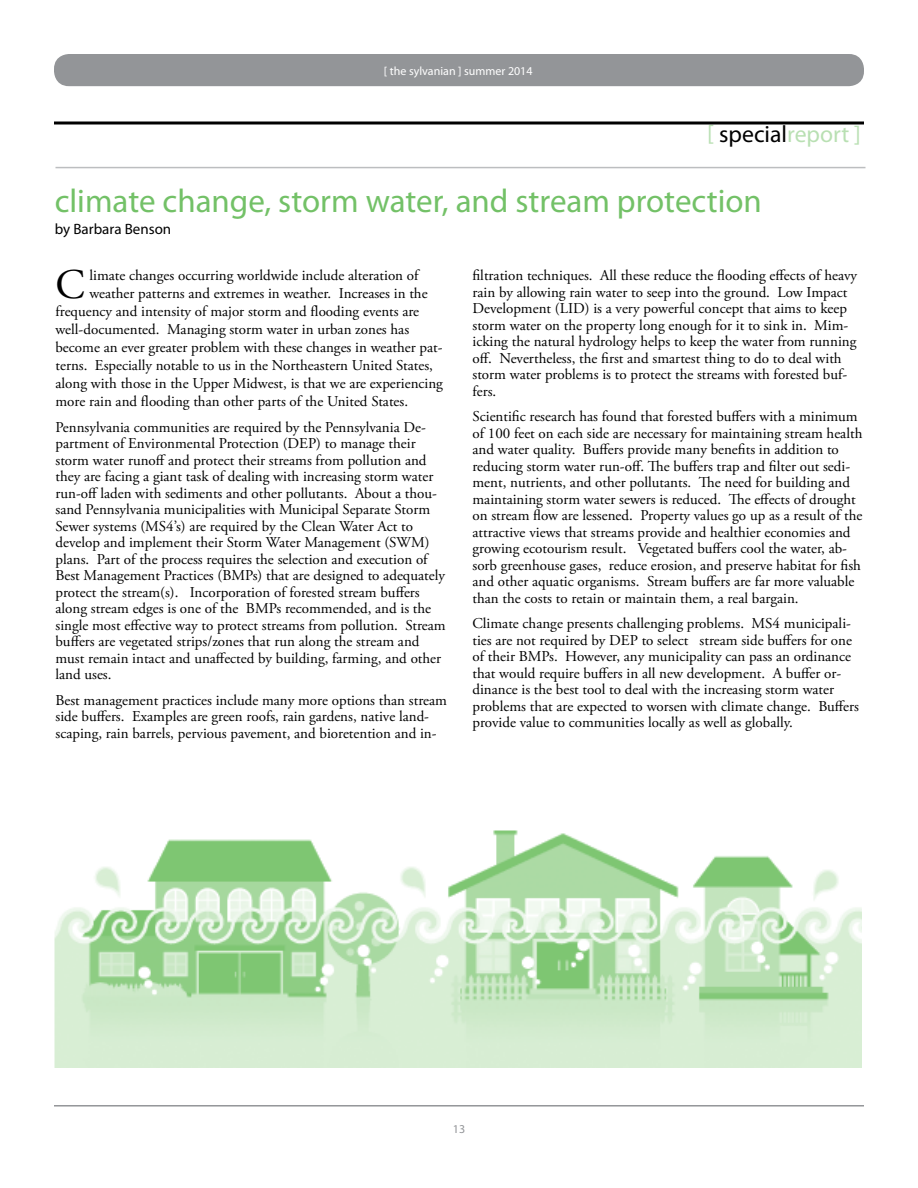
<style>
.page{position:relative;width:918px;height:1188px;background:#fff}
.page>*{position:absolute;margin:0;border:0;box-sizing:border-box;transform-origin:0 0}
.t1{font:42.15px "Adobe Garamond Pro";color:#000}
.t2{font:33px "Myriad Pro";color:#73c167}
.t3{font:23.7px "Myriad Pro";color:#b9e0b3}
.t4{font:15px/16.5px "Adobe Garamond Pro";color:#000}
.t5{font:15px "Myriad Pro";color:#000}
.t6{font:12px "Myriad Pro";color:#fff}
.t7{font:12px "Myriad Pro";color:#939598}
.s1{color:#000}
</style>
<div class="page">
<hr style="left:56px;top:167px;width:810px;height:1px;background:#bcbec0">
<img style="left:54px;top:830px;width:807px;height:238px">
<div style="left:54px;top:54px;width:810px;height:32px;background:#939598;border-radius:15px"></div>
<hr style="left:54px;top:1105px;width:810px;height:2px;background:#939598">
<hr style="left:54px;top:122px;width:810px;height:2px;background:#000">
<p class="t6" style="left:384px;top:64px;width:150px">[ the sylvanian ] summer 2014</p>
<h3 class="t3" style="left:707px;top:120px;width:155px">[ <span class="s1">special</span>report ]</h3>
<h2 class="t2" style="left:55px;top:180px;width:709px">climate change, storm water, and stream protection</h2>
<p class="t5" style="left:55px;top:220px;width:118px">by Barbara Benson</p>
<h1 class="t1" style="left:56px;top:259px;width:31px">C</h1>
<p class="t4" style="left:89px;top:268px;width:331px">limate changes occurring worldwide include alteration of</p>
<p class="t4" style="left:89px;top:286px;width:340px">weather patterns and extremes in weather. Increases in the</p>
<p class="t4" style="left:55px;top:304px;width:365px">frequency and intensity of major storm and flooding events are</p>
<p class="t4" style="left:55px;top:322px;width:355px">well-documented. Managing storm water in urban zones has</p>
<p class="t4" style="left:55px;top:340px;width:389px">become an ever greater problem with these changes in weather pat-</p>
<p class="t4" style="left:55px;top:358px;width:379px">terns. Especially notable to us in the Northeastern United States,</p>
<p class="t4" style="left:55px;top:376px;width:389px">along with those in the Upper Midwest, is that we are experiencing</p>
<p class="t4" style="left:55px;top:394px;width:354px">more rain and flooding than other parts of the United States.</p>
<p class="t4" style="left:55px;top:419px;width:392px">Pennsylvania communities are required by the Pennsylvania De&shy;partment of Environmental Protection (DEP) to manage their storm water runoff and protect their streams from pollution and they are facing a giant task of dealing with increasing storm water run-off laden with sediments and other pollutants. About a thou&shy;sand Pennsylvania municipalities with Municipal Separate Storm Sewer systems (MS4’s) are required by the Clean Water Act to develop and implement their Storm Water Management (SWM) plans. Part of the process requires the selection and execution of Best Management Practices (BMPs) that are designed to adequately protect the stream(s). Incorporation of forested stream buffers along stream edges is one of the BMPs recommended, and is the single most effective way to protect streams from pollution. Stream buffers are vegetated strips/zones that run along the stream and must remain intact and unaffected by building, farming, and other land uses.</p>
<p class="t4" style="left:55px;top:692px;width:393px">Best management practices include many more options than stream side buffers. Examples are green roofs, rain gardens, native land&shy;scaping, rain barrels, pervious pavement, and bioretention and in-</p>
<p class="t4" style="left:472px;top:268px;width:386px">filtration techniques. All these reduce the flooding effects of heavy rain by allowing rain water to seep into the ground. Low Impact Development (LID) is a very powerful concept that aims to keep storm water on the property long enough for it to sink in. Mim&shy;icking the natural hydrology helps to keep the water from running off. Nevertheless, the first and smartest thing to do to deal with storm water problems is to protect the streams with forested buf&shy;fers.</p>
<p class="t4" style="left:472px;top:409px;width:392px">Scientific research has found that forested buffers with a minimum of 100 feet on each side are necessary for maintaining stream health and water quality. Buffers provide many benefits in addition to reducing storm water run-off. The buffers trap and filter out sedi&shy;ment, nutrients, and other pollutants. The need for building and maintaining storm water sewers is reduced. The effects of drought on stream flow are lessened. Property values go up as a result of the attractive views that streams provide and healthier economies and growing ecotourism result. Vegetated buffers cool the water, ab&shy;sorb greenhouse gases, reduce erosion, and preserve habitat for fish and other aquatic organisms. Stream buffers are far more valuable than the costs to retain or maintain them, a real bargain.</p>
<p class="t4" style="left:472px;top:616px;width:388px">Climate change presents challenging problems. MS4 municipali&shy;ties are not required by DEP to select stream side buffers for one of their BMPs. However, any municipality can pass an ordinance that would require buffers in all new development. A buffer or&shy;dinance is the best tool to deal with the increasing storm water problems that are expected to worsen with climate change. Buffers provide value to communities locally as well as globally.</p>
<p class="t7" style="left:453px;top:1122px;width:14px">13</p>
</div>
